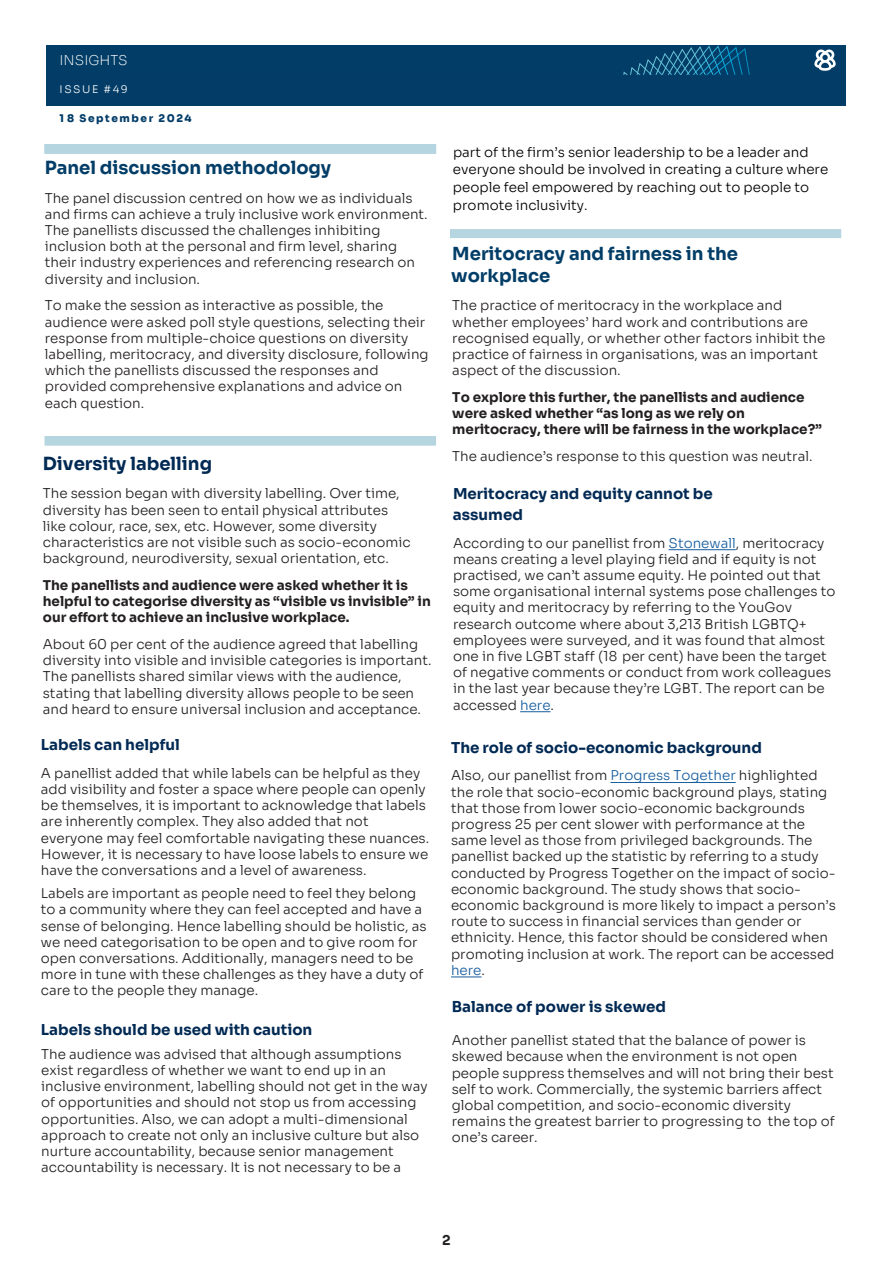
<style>
.page{position:relative;width:893px;height:1263px;background:#fff}
.page>*{position:absolute;margin:0;border:0;box-sizing:border-box;transform-origin:0 0}
._05_1_BODYTEXT_01_SoraLt_8_11pt_Black{font:700 18px/21.6px "Sora";color:#023d67}
._05_1_BODYTEXT_01_SoraLt_8_11pt_Black-2{font:700 18px "Sora";color:#002953}
._05_1_BODYTEXT_01_SoraLt_8_11pt_Black-3{font:700 15px/20.9px "Sora";color:#002953}
._05_1_BODYTEXT_01_SoraLt_8_11pt_Black-4{font:300 13.5px/16.2px "Sora";color:#231f20}
._05_1_BODYTEXT_01_SoraLt_8_11pt_Black-5{font:700 13.5px/16.2px "Sora";color:#231f20}
.t1{font:300 13.5px/17.7px "Sora";color:#000}
.t2{font:200 13.5px "Sora";color:#fff}
.t3{font:800 10.5px "Sora";letter-spacing:.15em;color:#023c67}
.t4{font:300 10.5px "Sora";letter-spacing:.15em;color:#fff}
.s1{font-style:inherit}
.s2{color:#175d9e}
</style>
<div class="page">
<div style="left:47px;top:45px;width:799px;height:30px;background:#023d67"></div>
<svg style="left:623px;top:45px;width:127px;height:30px"></svg>
<div style="left:47px;top:75px;width:799px;height:30px;background:#023c67"></div>
<svg style="left:814px;top:50px;width:22px;height:21px"></svg>
<div style="left:45px;top:436px;width:391px;height:9px;background:#b5d6e0"></div>
<hr style="left:451px;top:976px;width:30px;height:1px;background:#175d9e">
<hr style="left:610px;top:782px;width:126px;height:1px;background:#175d9e">
<hr style="left:520px;top:711px;width:31px;height:1px;background:#175d9e">
<hr style="left:669px;top:549px;width:67px;height:1px;background:#175d9e">
<div style="left:45px;top:144px;width:391px;height:9px;background:#b5d6e0"></div>
<div style="left:450px;top:229px;width:391px;height:9px;background:#b5d6e0"></div>
<p class="t2" style="left:60px;top:49px;width:70px">INSIGHTS</p>
<p class="t4" style="left:60px;top:81px;width:70px">ISSUE #49</p>
<p class="t3" style="left:60px;top:109px;width:134px">1 8 September 2024</p>
<p class="_05_1_BODYTEXT_01_SoraLt_8_11pt_Black" style="left:45px;top:156px;width:288px"><span class="s1">P</span>anel <span class="s1">d</span>iscussion <span class="s1">m</span>ethodology</p>
<p class="_05_1_BODYTEXT_01_SoraLt_8_11pt_Black-4" style="left:45px;top:188px;width:384px">The panel discussion centred on how we as individuals and firms can achieve a truly inclusive work environment.<br>The panellists discussed the challenges inhibiting inclusion both at the personal and firm level, sharing their industry experiences and referencing research on diversity and inclusion.</p>
<p class="_05_1_BODYTEXT_01_SoraLt_8_11pt_Black-4" style="left:45px;top:296px;width:385px">To make the session as interactive as possible, the audience were asked poll style questions, selecting their response from multiple-choice questions on diversity labelling, meritocracy, and diversity disclosure, following which the panellists discussed the responses and provided comprehensive explanations and advice on each question.</p>
<p class="_05_1_BODYTEXT_01_SoraLt_8_11pt_Black-2" style="left:43px;top:449px;width:171px">Diversity labelling</p>
<p class="_05_1_BODYTEXT_01_SoraLt_8_11pt_Black-4" style="left:43px;top:484px;width:369px">The session began with diversity labelling. Over time, diversity has been seen to entail physical attributes like colour, race, sex, etc. However, some diversity characteristics are not visible such as socio-economic background, neurodiversity, sexual orientation, etc.</p>
<p class="_05_1_BODYTEXT_01_SoraLt_8_11pt_Black-5" style="left:43px;top:576px;width:390px">The panellists and audience were asked whether it is helpful to categorise diversity as “visible vs invisible” in our effort to achieve an inclusive workplace.</p>
<p class="_05_1_BODYTEXT_01_SoraLt_8_11pt_Black-4" style="left:43px;top:635px;width:390px">About 60 per cent of the audience agreed that labelling diversity into visible and invisible categories is important.<br>The panellists shared similar views with the audience, stating that labelling diversity allows people to be seen and heard to ensure universal inclusion and acceptance.</p>
<p class="_05_1_BODYTEXT_01_SoraLt_8_11pt_Black-3" style="left:41px;top:733px;width:140px">Labels can helpful</p>
<p class="_05_1_BODYTEXT_01_SoraLt_8_11pt_Black-4" style="left:41px;top:764px;width:390px">A panellist added that while labels can be helpful as they add visibility and foster a space where people can openly be themselves, it is important to acknowledge that labels are inherently complex. They also added that not everyone may feel comfortable navigating these nuances.<br>However, it is necessary to have loose labels to ensure we have the conversations and a level of awareness.</p>
<p class="_05_1_BODYTEXT_01_SoraLt_8_11pt_Black-4" style="left:41px;top:884px;width:387px">Labels are important as people need to feel they belong to a community where they can feel accepted and have a sense of belonging. Hence labelling should be holistic, as we need categorisation to be open and to give room for open conversations. Additionally, managers need to be more in tune with these challenges as they have a duty of care to the people they manage.</p>
<p class="_05_1_BODYTEXT_01_SoraLt_8_11pt_Black-3" style="left:41px;top:1017px;width:273px">Labels should be used with caution</p>
<p class="_05_1_BODYTEXT_01_SoraLt_8_11pt_Black-4" style="left:41px;top:1044px;width:388px">The audience was advised that although assumptions exist regardless of whether we want to end up in an inclusive environment, labelling should not get in the way of opportunities and should not stop us from accessing opportunities. Also, we can adopt a multi-dimensional approach to create not only an inclusive culture but also nurture accountability, because senior management accountability is necessary. It is not necessary to be a</p>
<p class="t1" style="left:453px;top:142px;width:377px">part of the firm’s senior leadership to be a leader and everyone should be involved in creating a culture where people feel empowered by reaching out to people to promote inclusivity.</p>
<h1 class="_05_1_BODYTEXT_01_SoraLt_8_11pt_Black" style="left:451px;top:241px;width:289px">Meritocracy and fairness in the workplac<span class="s1">e</span></h1>
<p class="_05_1_BODYTEXT_01_SoraLt_8_11pt_Black-4" style="left:452px;top:296px;width:374px">The practice of meritocracy in the workplace and whether employees’ hard work and contributions are recognised equally, or whether other factors inhibit the practice of fairness in organisations, was an important aspect of the discussion.</p>
<p class="_05_1_BODYTEXT_01_SoraLt_8_11pt_Black-5" style="left:452px;top:388px;width:371px">To explore this further, the panellists and audience were asked whether “as long as we rely on meritocracy, there will be fairness in the workplace?”</p>
<p class="_05_1_BODYTEXT_01_SoraLt_8_11pt_Black-4" style="left:452px;top:447px;width:362px">The audience’s response to this question was neutral.</p>
<p class="_05_1_BODYTEXT_01_SoraLt_8_11pt_Black-3" style="left:453px;top:482px;width:261px">Meritocracy and equity cannot be assumed</p>
<p class="_05_1_BODYTEXT_01_SoraLt_8_11pt_Black-4" style="left:453px;top:533px;width:384px">According to our panellist from <span class="s2">Stonewall</span>, meritocracy means creating a level playing field and if equity is not practised, we can’t assume equity. He pointed out that some organisational internal systems pose challenges to equity and meritocracy by referring to the YouGov research outcome where about 3,213 British LGBTQ+ employees were surveyed, and it was found that almost one in five LGBT staff (18(per cent) have been the target of negative comments or conduct from work colleagues in the last year because they’re LGBT. The report can be accessed <span class="s2">here</span>.</p>
<p class="_05_1_BODYTEXT_01_SoraLt_8_11pt_Black-3" style="left:451px;top:735px;width:312px">The role of socio-economic background</p>
<p class="_05_1_BODYTEXT_01_SoraLt_8_11pt_Black-4" style="left:451px;top:766px;width:386px">Also, our panellist from <span class="s2">Progress Together</span> highlighted the role that socio-economic background plays, stating that those from lower socio-economic backgrounds progress 25 per cent slower with performance at the same level as those from privileged backgrounds. The panellist backed up the statistic by referring to a study conducted by Progress Together on the impact of socio&shy;economic background. The study shows that socio&shy;economic background is more likely to impact a person’s route to success in financial services than gender or ethnicity. Hence, this factor should be considered when promoting inclusion at work. The report can be accessed <span class="s2">here</span>.</p>
<p class="_05_1_BODYTEXT_01_SoraLt_8_11pt_Black-3" style="left:452px;top:994px;width:216px">Balance of <span class="s1">p</span>ower is skewed</p>
<p class="_05_1_BODYTEXT_01_SoraLt_8_11pt_Black-4" style="left:452px;top:1031px;width:384px">Another panellist stated that the balance of power is skewed because when the environment is not open people suppress themselves and will not bring their best self to work. Commercially, the systemic barriers affect global competition, and socio-economic diversity remains the greatest barrier to progressing to the top of one’s career.</p>
<p class="_05_1_BODYTEXT_01_SoraLt_8_11pt_Black-5" style="left:442px;top:1230px;width:10px">2</p>
</div>
